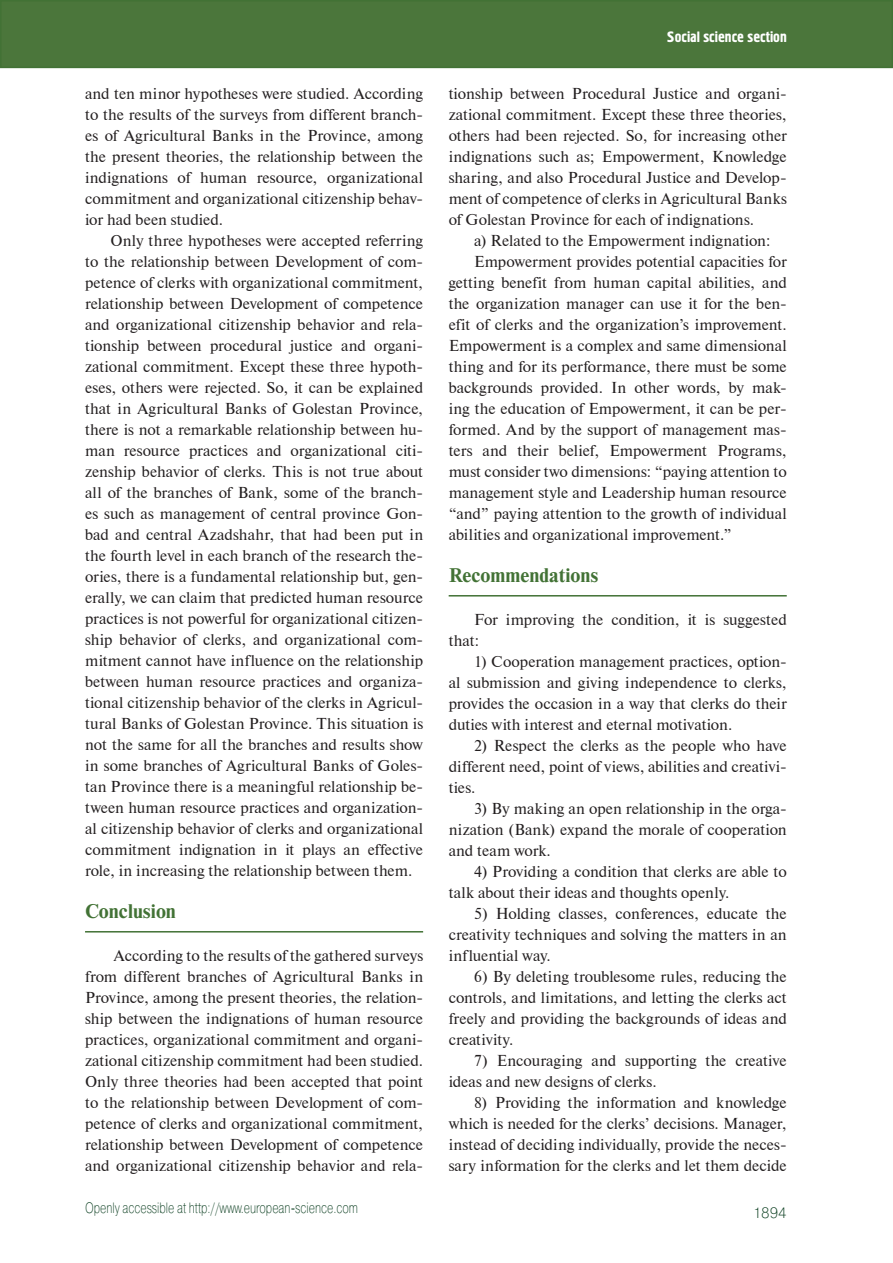
<style>
.page{position:relative;width:893px;height:1263px;background:#fff}
.page>*{position:absolute;margin:0;border:0;box-sizing:border-box;transform-origin:0 0}
.t1{font:18.75px "Newton C Bold";color:#427235}
.t2{font:15.75px/21px "Newton CTT";color:#231f20;text-align:justify}
.t3{font:15px "Pragmatica Light C";color:#0b3e20;scale:.75 1}
.t4{font:15px "Hermes C";color:#fff}
.t5{font:15px "Pragmatica Light C";color:#0b3e20}
</style>
<div class="page">
<div style="left:1px;top:1px;width:891px;height:66px;background:#4b763b"></div>
<div style="left:0;top:0;width:893px;height:68px;border:2px solid #427235"></div>
<hr style="left:85px;top:931px;width:338px;height:2px;background:#427235">
<hr style="left:449px;top:595px;width:338px;height:2px;background:#427235">
<p class="t2" style="left:85px;top:83px;width:340px">and ten minor hypotheses were studied. According to the results of the surveys from different branch&shy;es of Agricultural Banks in the Province, among the present theories, the relationship between the indignations of human resource, organizational commitment and organizational citizenship behav&shy;ior had been studied.</p>
<p class="t2" style="left:85px;top:230px;width:340px;text-indent:26px">Only three hypotheses were accepted referring to the relationship between Development of com&shy;petence of clerks with organizational commitment, relationship between Development of competence and organizational citizenship behavior and rela&shy;tionship between procedural justice and organi&shy;zational commitment. Except these three hypoth&shy;eses, others were rejected. So, it can be explained that in Agricultural Banks of Golestan Province, there is not a remarkable relationship between hu&shy;man resource practices and organizational citi&shy;zenship behavior of clerks. This is not true about all of the branches of Bank, some of the branch&shy;es such as management of central province Gon&shy;bad and central Azadshahr, that had been put in the fourth level in each branch of the research the&shy;ories, there is a fundamental relationship but, gen&shy;erally, we can claim that predicted human resource practices is not powerful for organizational citizen&shy;ship behavior of clerks, and organizational com&shy;mitment cannot have influence on the relationship between human resource practices and organiza&shy;tional citizenship behavior of the clerks in Agricul&shy;tural Banks of Golestan Province. This situation is not the same for all the branches and results show in some branches of Agricultural Banks of Goles&shy;tan Province there is a meaningful relationship be&shy;tween human resource practices and organization&shy;al citizenship behavior of clerks and organizational commitment indignation in it plays an effective role, in increasing the relationship between them.</p>
<p class="t1" style="left:85px;top:904px;width:92px">Conclusion</p>
<p class="t2" style="left:85px;top:945px;width:340px;text-indent:29px">According to the results of the gathered surveys from different branches of Agricultural Banks in Province, among the present theories, the relation&shy;ship between the indignations of human resource practices, organizational commitment and organi&shy;zational citizenship commitment had been studied.<br>Only three theories had been accepted that point to the relationship between Development of com&shy;petence of clerks and organizational commitment, relationship between Development of competence and organizational citizenship behavior and rela-</p>
<p class="t3" style="left:85px;top:1202px;width:365px">Openly accessible at http://www.european-science.com</p>
<p class="t4" style="left:667px;top:32px;width:121px">Social science section</p>
<p class="t2" style="left:449px;top:83px;width:340px">tionship between Procedural Justice and organi&shy;zational commitment. Except these three theories, others had been rejected. So, for increasing other indignations such as; Empowerment, Knowledge sharing, and also Procedural Justice and Develop&shy;ment of competence of clerks in Agricultural Banks of Golestan Province for each of indignations.</p>
<p class="t2" style="left:474px;top:230px;width:298px">a) Related to the Empowerment indignation:</p>
<p class="t2" style="left:474px;top:251px;width:314px">Empowerment provides potential capacities for</p>
<p class="t2" style="left:449px;top:272px;width:340px">getting benefit from human capital abilities, and</p>
<p class="t2" style="left:449px;top:293px;width:340px">the organization manager can use it for the ben-</p>
<p class="t2" style="left:449px;top:314px;width:339px">efit of clerks and the organization’s improvement.</p>
<p class="t2" style="left:449px;top:335px;width:340px">Empowerment is a complex and same dimensional</p>
<p class="t2" style="left:449px;top:356px;width:340px">thing and for its performance, there must be some</p>
<p class="t2" style="left:449px;top:377px;width:340px">backgrounds provided. In other words, by mak-</p>
<p class="t2" style="left:449px;top:398px;width:340px">ing the education of Empowerment, it can be per-</p>
<p class="t2" style="left:449px;top:419px;width:340px">formed. And by the support of management mas-</p>
<p class="t2" style="left:449px;top:440px;width:340px">ters and their belief, Empowerment Programs,</p>
<p class="t2" style="left:449px;top:461px;width:340px">must consider two dimensions: “paying attention to</p>
<p class="t2" style="left:449px;top:482px;width:339px">management style and Leadership human resource</p>
<p class="t2" style="left:449px;top:503px;width:340px">“and” paying attention to the growth of individual</p>
<p class="t2" style="left:449px;top:524px;width:284px">abilities and organizational improvement.”</p>
<p class="t1" style="left:449px;top:568px;width:151px">Recommendations</p>
<p class="t2" style="left:449px;top:609px;width:340px;text-indent:26px">For improving the condition, it is suggested that:</p>
<p class="t2" style="left:449px;top:651px;width:340px;text-indent:26px">1) Cooperation management practices, option&shy;al submission and giving independence to clerks, provides the occasion in a way that clerks do their duties with interest and eternal motivation.</p>
<p class="t2" style="left:449px;top:735px;width:340px;text-indent:26px">2) Respect the clerks as the people who have different need, point of views, abilities and creativi&shy;ties.</p>
<p class="t2" style="left:449px;top:798px;width:340px;text-indent:26px">3) By making an open relationship in the orga&shy;nization (Bank) expand the morale of cooperation and team work.</p>
<p class="t2" style="left:449px;top:861px;width:340px;text-indent:26px">4) Providing a condition that clerks are able to talk about their ideas and thoughts openly.</p>
<p class="t2" style="left:449px;top:903px;width:340px;text-indent:26px">5) Holding classes, conferences, educate the creativity techniques and solving the matters in an influential way.</p>
<p class="t2" style="left:449px;top:966px;width:340px;text-indent:26px">6) By deleting troublesome rules, reducing the controls, and limitations, and letting the clerks act freely and providing the backgrounds of ideas and creativity.</p>
<p class="t2" style="left:449px;top:1050px;width:340px;text-indent:26px">7) Encouraging and supporting the creative ideas and new designs of clerks.</p>
<p class="t2" style="left:449px;top:1092px;width:340px;text-indent:26px">8) Providing the information and knowledge which is needed for the clerks’ decisions. Manager, instead of deciding individually, provide the neces&shy;sary information for the clerks and let them decide</p>
<p class="t5" style="left:753px;top:1208px;width:35px">1894</p>
</div>
